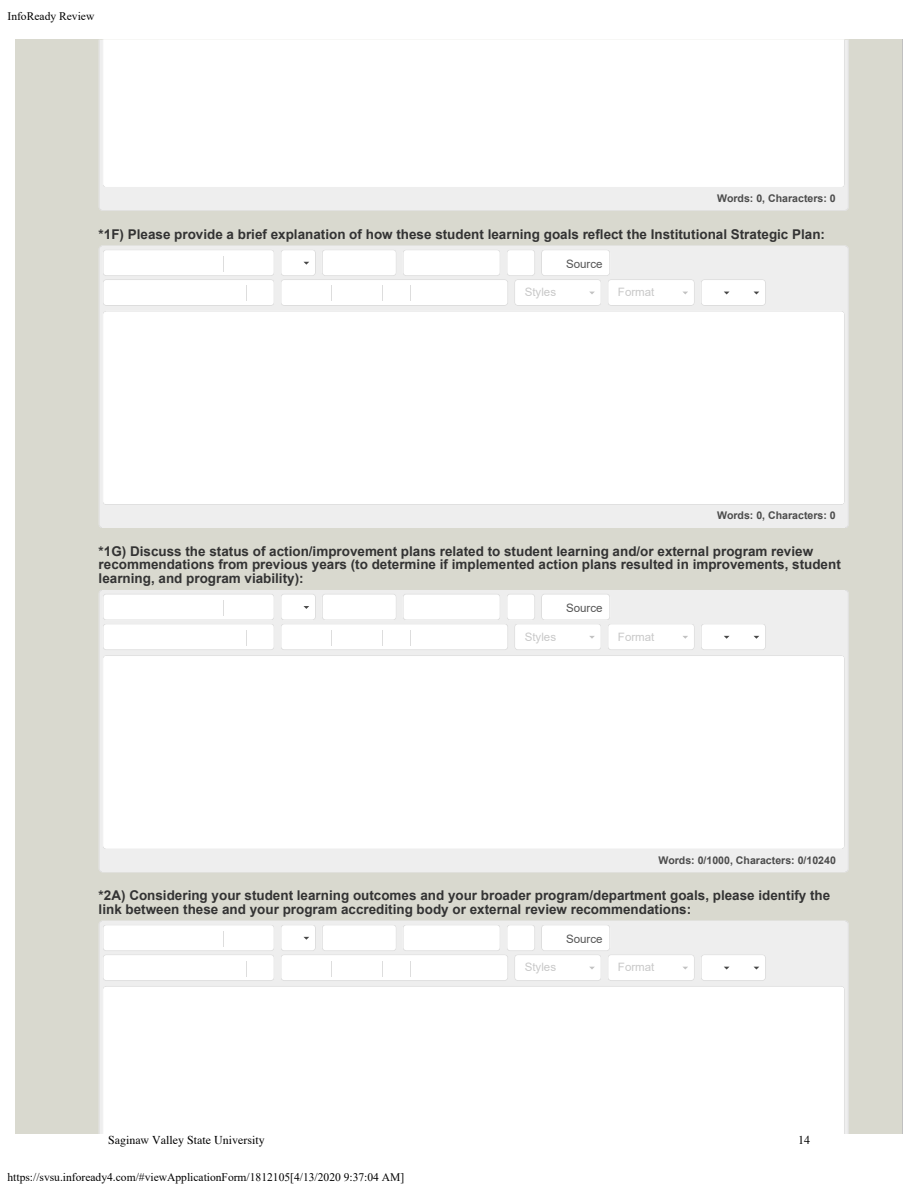
<style>
.page{position:relative;width:918px;height:1188px;background:#fff}
.page>*{position:absolute;margin:0;border:0;box-sizing:border-box;transform-origin:0 0}
.t1{font:700 13.5px/13.5px "Arial";color:#333}
.t2{font:12px "Times";color:#000}
.t3{font:11.55px "Times New Roman";color:#000}
.t4{font:11.55px "Arial";color:rgb(71 71 71/.3)}
.t5{font:11.55px "Arial";color:#555}
.t6{font:700 10.65px "Arial";color:#4c4c4c}
</style>
<div class="page">
<div style="left:15px;top:39px;width:888px;height:1095px;background:#d9d9cf"></div>
<hr style="left:902px;top:39px;width:1px;height:1095px;background:#c0c0c0">
<div style="left:103px;top:40px;width:741px;height:147px;background:#fff"></div>
<div style="left:103px;top:246px;width:742px;height:65px;background:#eee"></div>
<svg style="left:701px;top:279px;width:65px;height:27px;background:#fafafa"></svg>
<div style="left:103px;top:312px;width:741px;height:192px;background:#fff"></div>
<div style="left:103px;top:591px;width:742px;height:64px;background:#eee"></div>
<svg style="left:701px;top:624px;width:65px;height:26px;background:#fafafa"></svg>
<div style="left:103px;top:656px;width:741px;height:192px;background:#fff"></div>
<div style="left:103px;top:921px;width:742px;height:65px;background:#eee"></div>
<svg style="left:701px;top:955px;width:65px;height:26px;background:#fafafa"></svg>
<div style="left:103px;top:987px;width:741px;height:147px;background:#fff"></div>
<div style="left:103px;top:188px;width:742px;height:22px;background:#eee"></div>
<svg style="left:103px;top:250px;width:592px;height:56px"></svg>
<div style="left:103px;top:505px;width:742px;height:22px;background:#eee"></div>
<svg style="left:103px;top:594px;width:592px;height:56px"></svg>
<div style="left:103px;top:849px;width:742px;height:22px;background:#eee"></div>
<svg style="left:103px;top:925px;width:592px;height:56px"></svg>
<p class="t3" style="left:8px;top:7px;width:88px">InfoReady Review</p>
<p class="t6" style="left:717px;top:191px;width:120px">Words: 0, Characters: 0</p>
<p class="t1" style="left:99px;top:227px;width:728px">*1F) Please provide a brief explanation of how these student learning goals reflect the Institutional Strategic Plan:</p>
<p class="t5" style="left:566px;top:256px;width:38px">Source</p>
<p class="t4" style="left:525px;top:284px;width:33px">Styles</p>
<p class="t4" style="left:618px;top:284px;width:38px">Format</p>
<p class="t6" style="left:717px;top:508px;width:120px">Words: 0, Characters: 0</p>
<p class="t1" style="left:99px;top:545px;width:744px">*1G) Discuss the status of action/improvement plans related to student learning and/or external program review recommendations from previous years (to determine if implemented action plans resulted in improvements, student learning, and program viability):</p>
<p class="t5" style="left:566px;top:600px;width:38px">Source</p>
<p class="t4" style="left:525px;top:629px;width:33px">Styles</p>
<p class="t4" style="left:618px;top:629px;width:38px">Format</p>
<p class="t6" style="left:658px;top:853px;width:179px">Words: 0/1000, Characters: 0/10240</p>
<p class="t1" style="left:99px;top:889px;width:733px">*2A) Considering your student learning outcomes and your broader program/department goals, please identify the link between these and your program accrediting body or external review recommendations:</p>
<p class="t5" style="left:566px;top:931px;width:38px">Source</p>
<p class="t4" style="left:525px;top:959px;width:33px">Styles</p>
<p class="t4" style="left:618px;top:959px;width:38px">Format</p>
<p class="t2" style="left:108px;top:1129px;width:158px">Saginaw Valley State University</p>
<p class="t2" style="left:798px;top:1129px;width:13px">14</p>
<p class="t3" style="left:8px;top:1168px;width:398px">https://svsu.infoready4.com/#viewApplicationForm/1812105[4/13/2020 9:37:04 AM]</p>
</div>
